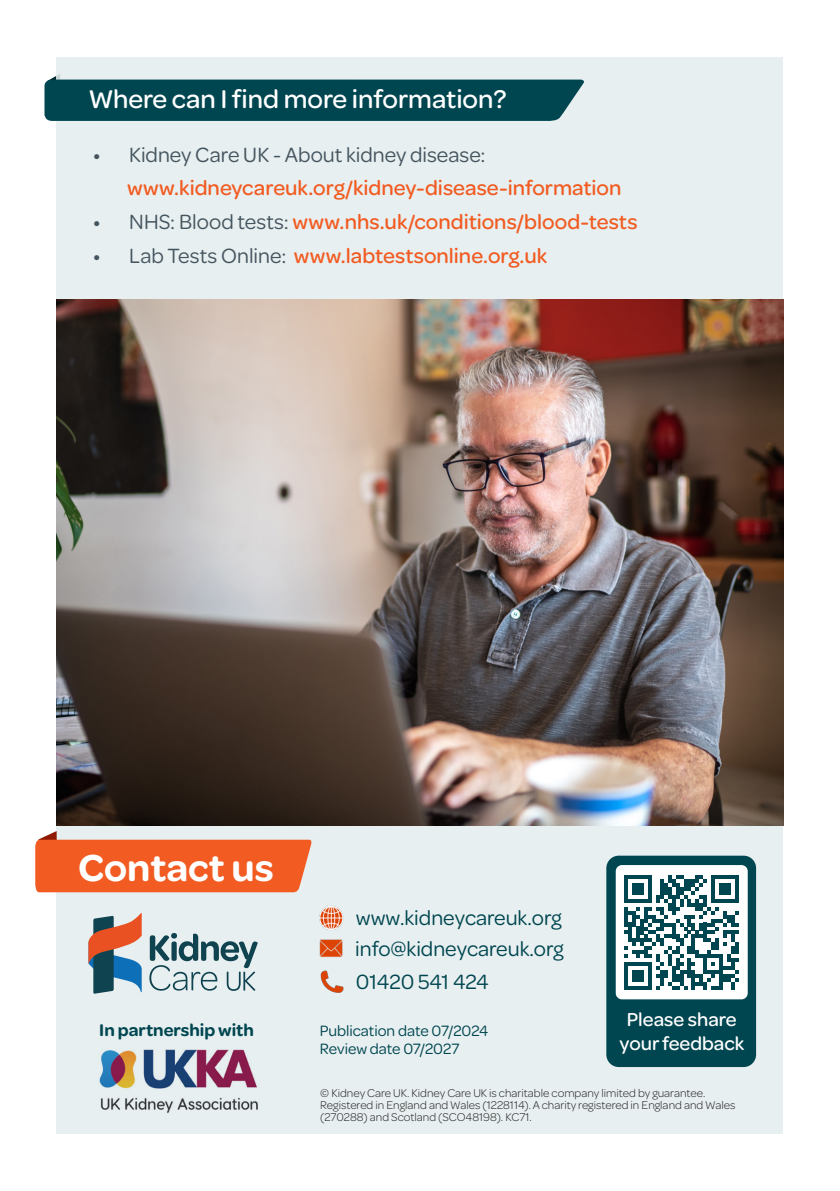
<style>
.page{position:relative;width:840px;height:1191px;background:#fff}
.page>*{position:absolute;margin:0;border:0;box-sizing:border-box;transform-origin:0 0}
.t1{font:600 40px "Omnes";color:#fff}
.t2{font:500 27.4px "Omnes";color:#fff}
.t3{font:500 22px "Omnes";color:#f25b21}
.t4{font:22px "Omnes";color:#004650}
.t5{font:22px "Omnes";color:#45555f}
.t6{font:500 20px/23.6px "Omnes";color:#fff;text-align:center}
.t7{font:600 18px "Omnes";color:#004650}
.t8{font:16px/18px "Omnes";color:#004650}
.t9{font:300 12px/12px "Omnes";color:#231f20}
.s1{font-weight:500}
.s2{color:#45555f}
.s3{font-weight:400;color:#45555f}
</style>
<div class="page">
<div style="left:57px;top:825px;width:725px;height:308px;background:#e4edef"></div>
<svg style="left:149px;top:933px;width:108px;height:58px"></svg>
<svg style="left:88px;top:913px;width:54px;height:80px"></svg>
<img style="left:99px;top:1049px;width:159px;height:64px">
<img style="left:319px;top:906px;width:25px;height:24px">
<img style="left:319px;top:939px;width:24px;height:18px">
<img style="left:320px;top:970px;width:24px;height:23px">
<div style="left:606px;top:855px;width:149px;height:212px;background:#004650;border-radius:12px"></div>
<div style="left:615px;top:865px;width:132px;height:134px;background:#fff;border-radius:6px"></div>
<svg style="left:624px;top:875px;width:114px;height:114px"></svg>
<div style="left:57px;top:57px;width:725px;height:245px;background:#e4edef"></div>
<svg style="left:44px;top:74px;width:540px;height:47px;background:#215e66"></svg>
<img style="left:56px;top:300px;width:726px;height:525px">
<svg style="left:35px;top:831px;width:277px;height:61px;background:#ef7242"></svg>
<p class="t2" style="left:88px;top:81px;width:419px">Where can I find more information?</p>
<p class="t5" style="left:93px;top:139px;width:394px"><span class="s1">•</span> Kidney Care UK - About kidney disease:</p>
<p class="t3" style="left:127px;top:173px;width:495px">www.kidneycareuk.org/kidney-disease-information</p>
<p class="t3" style="left:93px;top:207px;width:545px"><span class="s2">•</span> <span class="s3">NHS: Blood tests:</span> www.nhs.uk/conditions/blood-tests</p>
<p class="t3" style="left:93px;top:240px;width:455px"><span class="s2">•</span> <span class="s3">Lab Tests Online:</span> www.labtestsonline.org.uk</p>
<p class="t1" style="left:78px;top:840px;width:197px">Contact us</p>
<p class="t4" style="left:355px;top:902px;width:207px">www.kidneycareuk.org</p>
<p class="t4" style="left:355px;top:934px;width:210px">info@kidneycareuk.org</p>
<p class="t4" style="left:355px;top:967px;width:134px">01420 541 424</p>
<p class="t7" style="left:99px;top:1017px;width:156px">In partnership with</p>
<p class="t8" style="left:320px;top:1020px;width:170px">Publication date 07/2024<br>Review date 07/2027</p>
<p class="t6" style="left:619px;top:1006px;width:126px">Please share your feedback</p>
<p class="t9" style="left:320px;top:1085px;width:416px">© Kidney Care UK. Kidney Care UK is charitable company limited by guarantee.<br>Registered in England and Wales (1228114). A charity registered in England and Wales (270288) and Scotland (SCO48198). KC71.</p>
</div>
